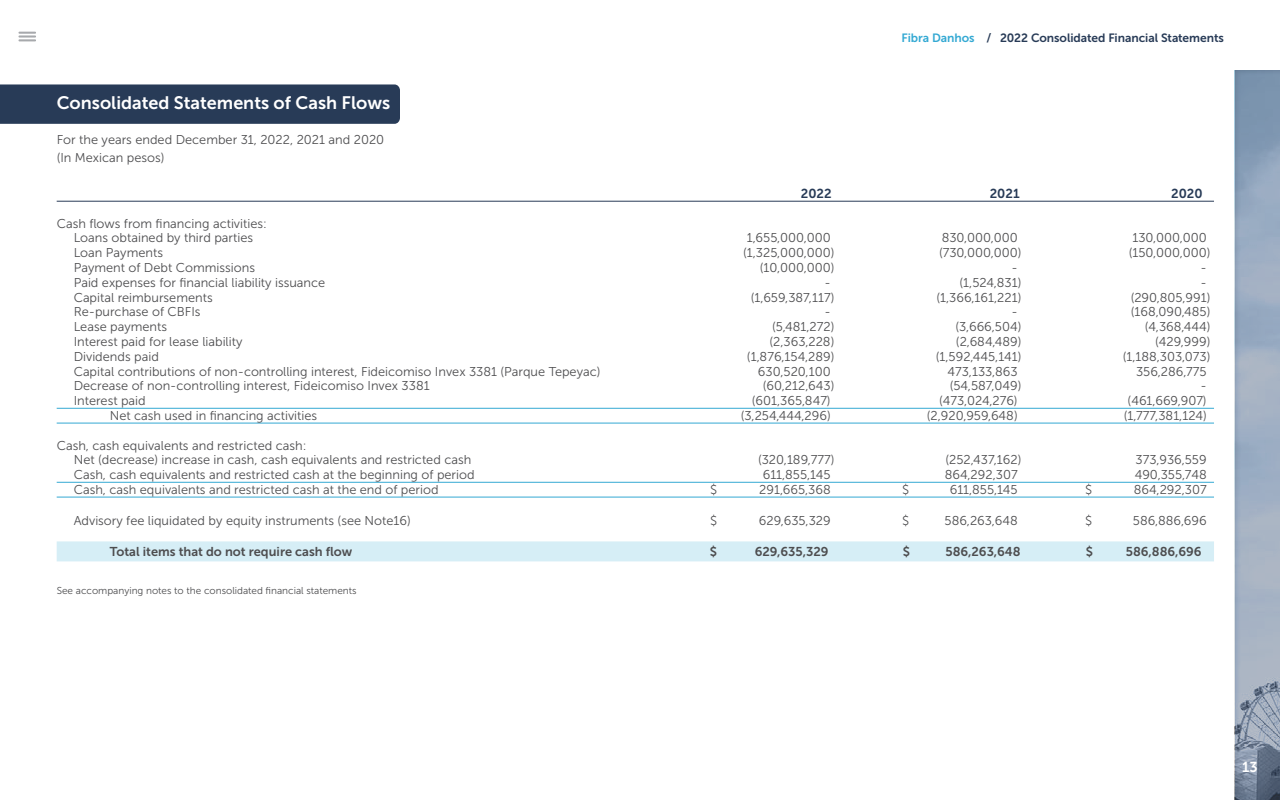
<style>
.page{position:relative;width:1280px;height:800px;background:#fff}
.page>*{position:absolute;margin:0;border:0;box-sizing:border-box;transform-origin:0 0}
.t1{font:18px "Museo Sans 700";color:#fff}
.t2{font:14.4px "Museo Sans 700";color:#fff}
.t3{font:13px "Museo Sans 700";color:#283b57}
.t4{font:12.8px/14.8px "Museo Sans 300";color:#4d4d4f}
.t5{font:12.8px "Museo Sans 700";color:#4d4d4f}
.t6{font:12px "Museo Sans 700";letter-spacing:-.005em;color:#283b57}
.t7{font:10px "Museo Sans 300";color:#4d4d4f}
.s1{color:#34a9d3}
</style>
<div class="page">
<svg style="left:19px;top:32px;width:17px;height:9px"></svg>
<div style="left:1226px;top:64px;width:54px;height:736px;background:#000;opacity:.3"></div>
<div style="left:0;top:84px;width:400px;height:40px;background:#283b57"></div>
<hr style="left:57px;top:201px;width:1157px;height:1px;background:#283b57">
<hr style="left:57px;top:408px;width:1157px;height:1px;background:#34a9d3">
<hr style="left:57px;top:423px;width:1157px;height:1px;background:#34a9d3">
<hr style="left:57px;top:482px;width:1157px;height:1px;background:#34a9d3">
<hr style="left:57px;top:497px;width:1157px;height:1px;background:#34a9d3">
<div style="left:57px;top:541px;width:1157px;height:20px;background:#d6eef6"></div>
<h1 class="t1" style="left:57px;top:93px;width:335px">Consolidated Statements of Cash Flows</h1>
<p class="t4" style="left:57px;top:131px;width:329px;line-height:18px">For the years ended December 31, 2022, 2021 and 2020 (In Mexican pesos)</p>
<p class="t4" style="left:57px;top:216px;width:212px;text-align:center">Cash flows from financing activities:<br>Loans obtained by third parties</p>
<p class="t6" style="left:901px;top:31px;width:324px"><span class="s1">Fibra Danhos</span> / 2022 Consolidated Financial Statements</p>
<p class="t3" style="left:801px;top:186px;width:32px">2022</p>
<p class="t3" style="left:990px;top:186px;width:31px">2021</p>
<p class="t3" style="left:1171px;top:186px;width:33px">2020</p>
<p class="t4" style="left:747px;top:231px;width:85px">1,655,000,000</p>
<p class="t4" style="left:942px;top:231px;width:77px">830,000,000</p>
<p class="t4" style="left:1132px;top:231px;width:76px">130,000,000</p>
<p class="t4" style="left:74px;top:245px;width:91px">Loan Payments</p>
<p class="t4" style="left:743px;top:245px;width:93px">(1,325,000,000)</p>
<p class="t4" style="left:939px;top:245px;width:84px">(730,000,000)</p>
<p class="t4" style="left:1129px;top:245px;width:83px">(150,000,000)</p>
<p class="t4" style="left:74px;top:260px;width:183px">Payment of Debt Commissions</p>
<p class="t4" style="left:760px;top:260px;width:76px">(10,000,000)</p>
<p class="t4" style="left:1011px;top:260px;width:8px">-</p>
<p class="t4" style="left:1200px;top:260px;width:8px">-</p>
<p class="t4" style="left:74px;top:275px;width:253px">Paid expenses for financial liability issuance</p>
<p class="t4" style="left:824px;top:275px;width:8px">-</p>
<p class="t4" style="left:960px;top:275px;width:63px">(1,524,831)</p>
<p class="t4" style="left:1200px;top:275px;width:8px">-</p>
<p class="t4" style="left:74px;top:290px;width:141px">Capital reimbursements</p>
<p class="t4" style="left:751px;top:290px;width:85px">(1,659,387,117)</p>
<p class="t4" style="left:936px;top:290px;width:86px">(1,366,161,221)</p>
<p class="t4" style="left:1131px;top:290px;width:81px">(290,805,991)</p>
<p class="t4" style="left:74px;top:305px;width:128px">Re-purchase of CBFIs</p>
<p class="t4" style="left:824px;top:305px;width:8px">-</p>
<p class="t4" style="left:1011px;top:305px;width:8px">-</p>
<p class="t4" style="left:1131px;top:305px;width:81px">(168,090,485)</p>
<p class="t4" style="left:74px;top:319px;width:95px">Lease payments</p>
<p class="t4" style="left:772px;top:319px;width:64px">(5,481,272)</p>
<p class="t4" style="left:956px;top:319px;width:67px">(3,666,504)</p>
<p class="t4" style="left:1145px;top:319px;width:67px">(4,368,444)</p>
<p class="t4" style="left:74px;top:334px;width:170px">Interest paid for lease liability</p>
<p class="t4" style="left:770px;top:334px;width:66px">(2,363,228)</p>
<p class="t4" style="left:956px;top:334px;width:67px">(2,684,489)</p>
<p class="t4" style="left:1155px;top:334px;width:57px">(429,999)</p>
<p class="t4" style="left:74px;top:349px;width:87px">Dividends paid</p>
<p class="t4" style="left:747px;top:349px;width:89px">(1,876,154,289)</p>
<p class="t4" style="left:936px;top:349px;width:87px">(1,592,445,141)</p>
<p class="t4" style="left:1123px;top:349px;width:89px">(1,188,303,073)</p>
<p class="t4" style="left:74px;top:364px;width:528px">Capital contributions of non-controlling interest, Fideicomiso Invex 3381 (Parque Tepeyac)</p>
<p class="t4" style="left:758px;top:364px;width:74px">630,520,100</p>
<p class="t4" style="left:948px;top:364px;width:72px">473,133,863</p>
<p class="t4" style="left:1136px;top:364px;width:72px">356,286,775</p>
<p class="t4" style="left:74px;top:379px;width:358px">Decrease of non-controlling interest, Fideicomiso Invex 3381</p>
<p class="t4" style="left:763px;top:379px;width:73px">(60,212,643)</p>
<p class="t4" style="left:950px;top:379px;width:73px">(54,587,049)</p>
<p class="t4" style="left:1200px;top:379px;width:8px">-</p>
<p class="t4" style="left:74px;top:393px;width:74px">Interest paid</p>
<p class="t4" style="left:752px;top:393px;width:80px">(601,365,847)</p>
<p class="t4" style="left:939px;top:393px;width:80px">(473,024,276)</p>
<p class="t4" style="left:1128px;top:393px;width:81px">(461,669,907)</p>
<p class="t4" style="left:110px;top:408px;width:209px">Net cash used in financing activities</p>
<p class="t4" style="left:741px;top:408px;width:91px">(3,254,444,296)</p>
<p class="t4" style="left:927px;top:408px;width:92px">(2,920,959,648)</p>
<p class="t4" style="left:1124px;top:408px;width:84px">(1,777,381,124)</p>
<p class="t4" style="left:74px;top:438px;width:399px;text-indent:-17px">Cash, cash equivalents and restricted cash:<br>Net (decrease) increase in cash, cash equivalents and restricted cash</p>
<p class="t4" style="left:758px;top:453px;width:78px">(320,189,777)</p>
<p class="t4" style="left:946px;top:453px;width:77px">(252,437,162)</p>
<p class="t4" style="left:1136px;top:453px;width:73px">373,936,559</p>
<p class="t4" style="left:74px;top:467px;width:402px">Cash, cash equivalents and restricted cash at the beginning of period</p>
<p class="t4" style="left:763px;top:467px;width:69px">611,855,145</p>
<p class="t4" style="left:945px;top:467px;width:74px">864,292,307</p>
<p class="t4" style="left:1135px;top:467px;width:73px">490,355,748</p>
<p class="t4" style="left:74px;top:482px;width:366px">Cash, cash equivalents and restricted cash at the end of period</p>
<p class="t4" style="left:710px;top:482px;width:9px">$</p>
<p class="t4" style="left:759px;top:482px;width:73px">291,665,368</p>
<p class="t4" style="left:902px;top:482px;width:9px">$</p>
<p class="t4" style="left:950px;top:482px;width:69px">611,855,145</p>
<p class="t4" style="left:1085px;top:482px;width:9px">$</p>
<p class="t4" style="left:1134px;top:482px;width:74px">864,292,307</p>
<p class="t4" style="left:74px;top:513px;width:339px">Advisory fee liquidated by equity instruments (see Note16)</p>
<p class="t4" style="left:710px;top:513px;width:9px">$</p>
<p class="t4" style="left:759px;top:513px;width:73px">629,635,329</p>
<p class="t4" style="left:902px;top:513px;width:9px">$</p>
<p class="t4" style="left:945px;top:513px;width:75px">586,263,648</p>
<p class="t4" style="left:1085px;top:513px;width:9px">$</p>
<p class="t4" style="left:1133px;top:513px;width:75px">586,886,696</p>
<p class="t5" style="left:110px;top:544px;width:244px">Total items that do not require cash flow</p>
<p class="t5" style="left:710px;top:544px;width:9px">$</p>
<p class="t5" style="left:755px;top:544px;width:76px">629,635,329</p>
<p class="t5" style="left:903px;top:544px;width:9px">$</p>
<p class="t5" style="left:945px;top:544px;width:77px">586,263,648</p>
<p class="t5" style="left:1086px;top:544px;width:9px">$</p>
<p class="t5" style="left:1126px;top:544px;width:77px">586,886,696</p>
<p class="t7" style="left:57px;top:585px;width:301px">See accompanying notes to the consolidated financial statements</p>
<p class="t2" style="left:1242px;top:759px;width:17px">13</p>
</div>
